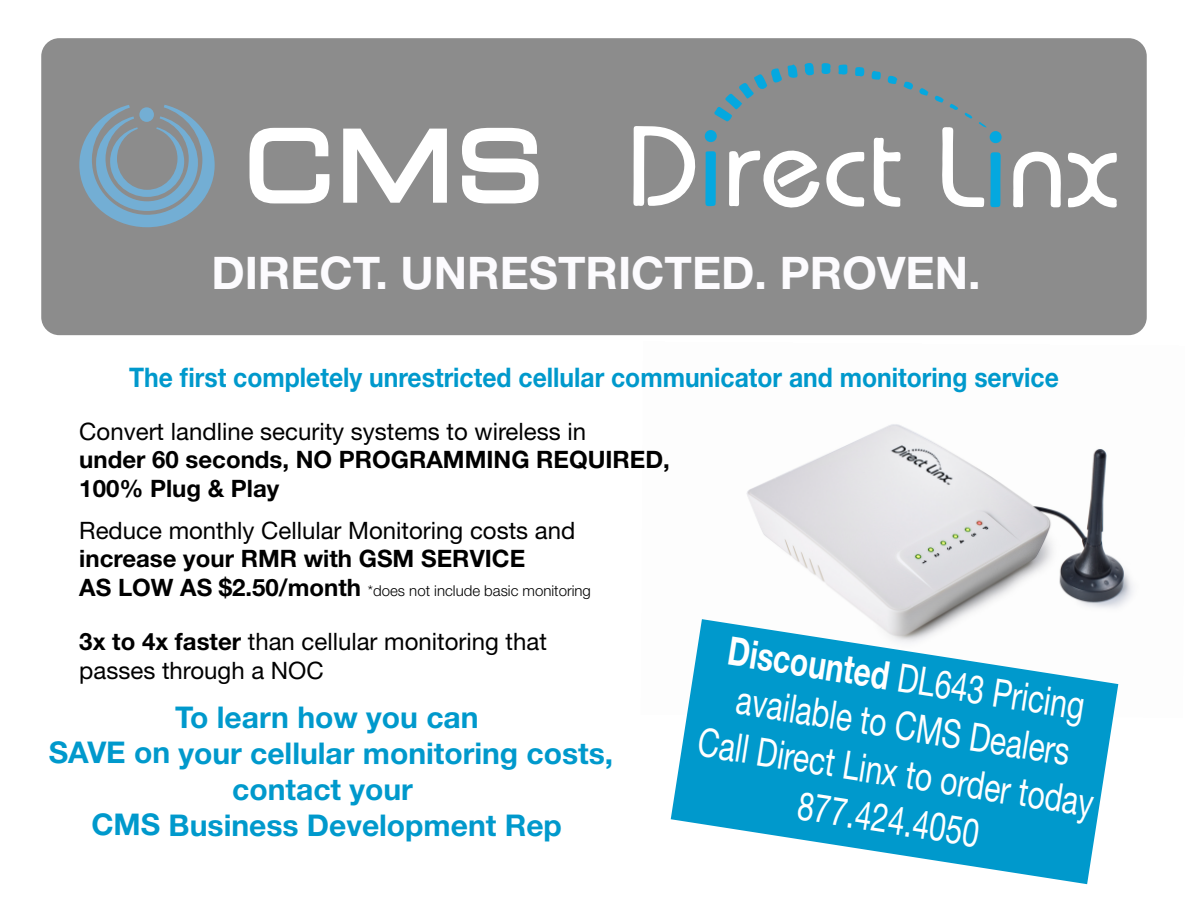
<style>
.page{position:relative;width:1188px;height:918px;background:#fff}
.page>*{position:absolute;margin:0;border:0;box-sizing:border-box;transform-origin:0 0}
.t1{font:700 45px "Helvetica Neue LT Std";color:#fcfbfe}
.t2{font:39.45px/47.4px "Helvetica Neue LT Std";color:#fff;text-align:center;scale:.76 1}
.t3{font:700 30px/36px "Helvetica Neue LT Std";letter-spacing:-.005em;color:#09c;text-align:center}
.t4{font:700 27px "Helvetica Neue LT Std";color:#09c;scale:.91 1}
.t5{font:24px/28.8px "Helvetica Neue LT Std";color:#000}
.t6{font:700 24px/28.8px "Helvetica Neue LT Std";color:#000}
.t7{font:300 15px "Helvetica Neue LT Std";color:#000}
.s1{font-weight:700;font-size:24px}
.s2{font-weight:700}
</style>
<div class="page">
<img style="left:746px;top:424px;width:387px;height:262px">
<div style="left:41px;top:38px;width:1106px;height:297px;background:#8c8c8c;border-radius:18px"></div>
<svg style="left:79px;top:105px;width:136px;height:122px"></svg>
<div style="left:139px;top:107px;width:15px;height:15px;background:#73aed4;border-radius:50%"></div>
<svg style="left:250px;top:128px;width:79px;height:75px"></svg>
<svg style="left:343px;top:129px;width:104px;height:74px"></svg>
<svg style="left:462px;top:128px;width:77px;height:75px"></svg>
<svg style="left:1068px;top:152px;width:49px;height:56px"></svg>
<svg style="left:1013px;top:151px;width:48px;height:57px"></svg>
<svg style="left:873px;top:137px;width:28px;height:70px"></svg>
<svg style="left:633px;top:63px;width:232px;height:145px"></svg>
<svg style="left:871px;top:70px;width:10px;height:10px"></svg>
<svg style="left:888px;top:76px;width:9px;height:8px"></svg>
<svg style="left:903px;top:81px;width:10px;height:9px"></svg>
<svg style="left:919px;top:88px;width:9px;height:8px"></svg>
<svg style="left:934px;top:95px;width:67px;height:112px"></svg>
<svg style="left:671px;top:619px;width:447px;height:265px;fill:#09c"></svg>
<h1 class="t1" style="left:211px;top:245px;width:771px">DIRECT. UNRESTRICTED. PROVEN.</h1>
<p class="t4" style="left:129px;top:360px;width:1023px">The first completely unrestricted cellular communicator and monitoring service</p>
<p class="t5" style="left:79px;top:416px;width:508px">Convert landline security systems to wireless in</p>
<p class="t6" style="left:79px;top:445px;width:592px">under 60 seconds, NO PROGRAMMING REQUIRED,<br>100% Plug &amp; Play</p>
<p class="t5" style="left:79px;top:515px;width:498px">Reduce monthly Cellular Monitoring costs and</p>
<p class="t6" style="left:79px;top:544px;width:447px">increase your RMR with GSM SERVICE</p>
<p class="t7" style="left:79px;top:582px;width:513px"><span class="s1">AS LOW AS $2.50/month</span> *does not include basic monitoring</p>
<p class="t5" style="left:79px;top:627px;width:469px"><span class="s2">3x to 4x faster</span> than cellular monitoring that passes through a NOC</p>
<p class="t3" style="left:49px;top:698px;width:566px">To learn how you can<br>SAVE on your cellular monitoring costs, contact your<br>CMS Business Development Rep</p>
<h2 class="t2" style="left:717px;top:623px;width:528px;rotate:9deg"><span class="s2">Discounted</span> DL643 Pricing available to CMS Dealers<br>Call Direct Linx to order today<br>877.424.4050</h2>
</div>
